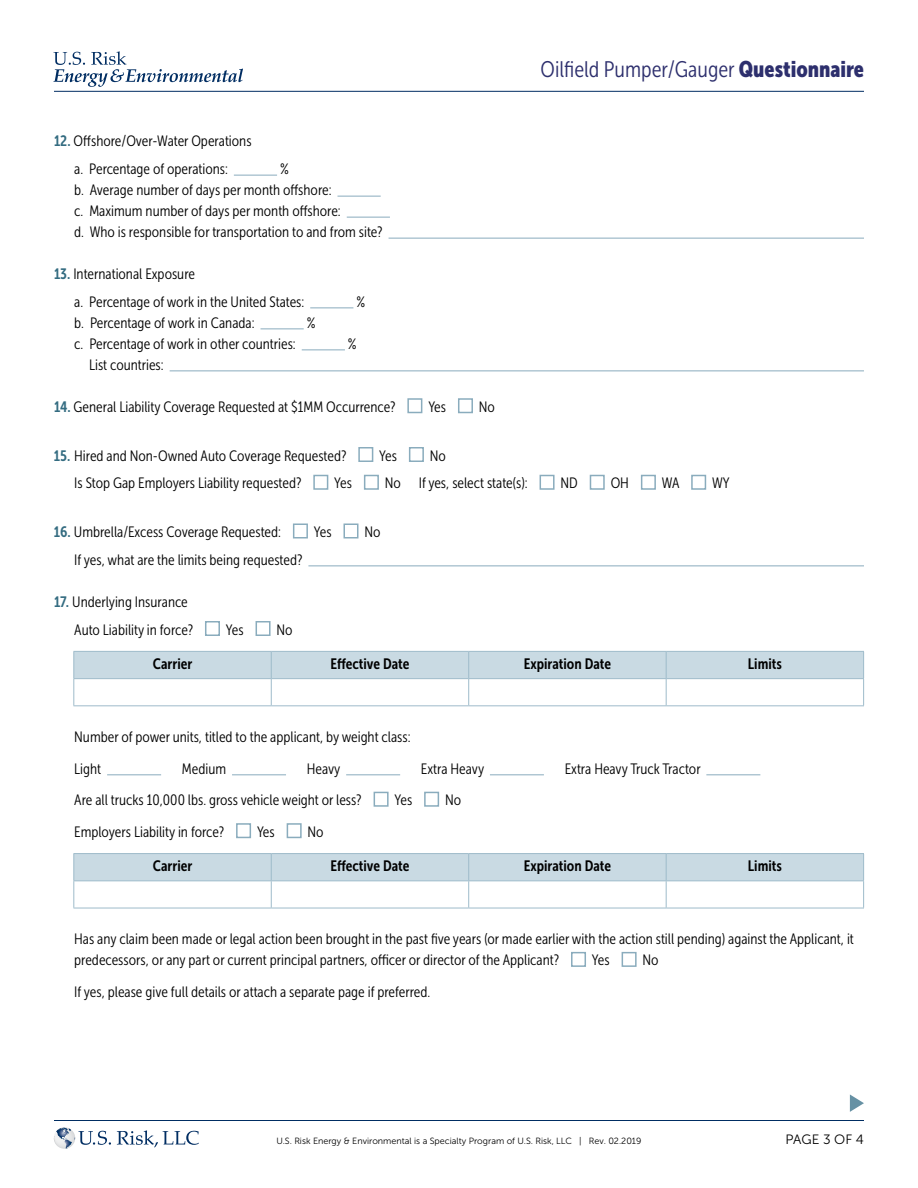
<style>
.page{position:relative;width:918px;height:1188px;background:#fff}
.page>*{position:absolute;margin:0;border:0;box-sizing:border-box;transform-origin:0 0}
.t1{font:22.5px "Museo Sans Cond 300";color:#2d2f6d}
.t2{font:15px/21px "Museo Sans Cond 300";color:#000}
.t3{font:15px "Museo Sans Cond 700";color:#000}
.t4{font:13.5px "Museo Sans 300";letter-spacing:-.005em;color:#000}
.t5{font:9px "Museo Sans 300";color:#000}
.s1{font-family:"Museo Sans Cond 700";color:#346c81}
.s2{font-family:"Museo Sans Cond 900"}
</style>
<div class="page">
<hr style="left:54px;top:1120px;width:810px;height:1px;background:#002d62">
<svg style="left:117px;top:1130px;width:82px;height:17px"></svg>
<svg style="left:54px;top:1127px;width:21px;height:22px"></svg>
<svg style="left:57px;top:1127px;width:54px;height:22px"></svg>
<hr style="left:54px;top:91px;width:810px;height:1px;background:#002d62">
<svg style="left:53px;top:51px;width:190px;height:36px"></svg>
<hr style="left:234px;top:175px;width:43px;height:1px;background:#8aacbd">
<hr style="left:337px;top:196px;width:44px;height:1px;background:#8aacbd">
<hr style="left:347px;top:217px;width:43px;height:1px;background:#8aacbd">
<hr style="left:389px;top:238px;width:475px;height:1px;background:#8aacbd">
<hr style="left:310px;top:308px;width:43px;height:1px;background:#8aacbd">
<hr style="left:261px;top:328px;width:43px;height:1px;background:#8aacbd">
<hr style="left:302px;top:350px;width:43px;height:1px;background:#8aacbd">
<hr style="left:170px;top:370px;width:694px;height:1px;background:#8aacbd">
<div style="left:407px;top:398px;width:15px;height:15px;border:2px solid #8aacbd"></div>
<div style="left:458px;top:398px;width:15px;height:15px;border:2px solid #8aacbd"></div>
<div style="left:358px;top:447px;width:15px;height:15px;border:2px solid #8aacbd"></div>
<div style="left:409px;top:447px;width:15px;height:15px;border:2px solid #8aacbd"></div>
<div style="left:313px;top:475px;width:15px;height:15px;border:2px solid #8aacbd"></div>
<div style="left:364px;top:475px;width:15px;height:15px;border:2px solid #8aacbd"></div>
<div style="left:540px;top:475px;width:15px;height:15px;border:2px solid #8aacbd"></div>
<div style="left:590px;top:475px;width:15px;height:15px;border:2px solid #8aacbd"></div>
<div style="left:641px;top:475px;width:15px;height:15px;border:2px solid #8aacbd"></div>
<div style="left:691px;top:475px;width:15px;height:15px;border:2px solid #8aacbd"></div>
<div style="left:293px;top:524px;width:15px;height:14px;border:2px solid #8aacbd"></div>
<div style="left:343px;top:524px;width:15px;height:14px;border:2px solid #8aacbd"></div>
<hr style="left:308px;top:566px;width:556px;height:1px;background:#8aacbd">
<div style="left:205px;top:621px;width:15px;height:15px;border:2px solid #8aacbd"></div>
<div style="left:256px;top:621px;width:15px;height:15px;border:2px solid #8aacbd"></div>
<hr style="left:73px;top:705px;width:198px;height:1px;background:#9ebbca">
<hr style="left:271px;top:705px;width:198px;height:1px;background:#9ebbca">
<hr style="left:469px;top:705px;width:197px;height:1px;background:#9ebbca">
<hr style="left:666px;top:705px;width:198px;height:1px;background:#9ebbca">
<svg style="left:73px;top:651px;width:791px;height:54px"></svg>
<hr style="left:107px;top:774px;width:54px;height:1px;background:#8aacbd">
<hr style="left:232px;top:774px;width:54px;height:1px;background:#8aacbd">
<hr style="left:346px;top:774px;width:54px;height:1px;background:#8aacbd">
<hr style="left:490px;top:774px;width:54px;height:1px;background:#8aacbd">
<hr style="left:706px;top:774px;width:54px;height:1px;background:#8aacbd">
<div style="left:374px;top:792px;width:15px;height:15px;border:2px solid #8aacbd"></div>
<div style="left:424px;top:792px;width:15px;height:15px;border:2px solid #8aacbd"></div>
<div style="left:236px;top:823px;width:15px;height:15px;border:2px solid #8aacbd"></div>
<div style="left:287px;top:823px;width:15px;height:15px;border:2px solid #8aacbd"></div>
<hr style="left:73px;top:853px;width:198px;height:1px;background:#9ebbca">
<hr style="left:271px;top:853px;width:198px;height:1px;background:#9ebbca">
<hr style="left:469px;top:853px;width:197px;height:1px;background:#9ebbca">
<hr style="left:666px;top:853px;width:198px;height:1px;background:#9ebbca">
<hr style="left:73px;top:908px;width:198px;height:1px;background:#9ebbca">
<hr style="left:271px;top:908px;width:198px;height:1px;background:#9ebbca">
<hr style="left:469px;top:908px;width:197px;height:1px;background:#9ebbca">
<hr style="left:666px;top:908px;width:198px;height:1px;background:#9ebbca">
<svg style="left:73px;top:854px;width:791px;height:54px"></svg>
<div style="left:571px;top:952px;width:15px;height:15px;border:2px solid #8aacbd"></div>
<div style="left:622px;top:952px;width:15px;height:15px;border:2px solid #8aacbd"></div>
<svg style="left:850px;top:1094px;width:14px;height:18px"></svg>
<p class="t2" style="left:54px;top:127px;width:199px;line-height:27.8px;text-align:center"><span class="s1">12.</span> Offshore/Over-Water Operations a. Percentage of operations:</p>
<p class="t2" style="left:74px;top:158px;width:310px;text-indent:206px">%<br>b. Average number of days per month offshore:<br>c. Maximum number of days per month offshore:<br>d. Who is responsible for transportation to and from site?</p>
<p class="t2" style="left:74px;top:260px;width:232px;line-height:27.8px;text-indent:-20px"><span class="s1">13.</span> International Exposure<br>a. Percentage of work in the United States:</p>
<p class="t2" style="left:356px;top:291px;width:10px">%</p>
<h1 class="t1" style="left:541px;top:57px;width:325px">Oilfield Pumper/Gauger <span class="s2">Questionnaire</span></h1>
<p class="t2" style="left:74px;top:312px;width:182px">b. Percentage of work in Canada:</p>
<p class="t2" style="left:307px;top:312px;width:10px">%</p>
<p class="t2" style="left:74px;top:333px;width:223px">c. Percentage of work in other countries:</p>
<p class="t2" style="left:348px;top:333px;width:10px">%</p>
<p class="t2" style="left:89px;top:354px;width:76px">List countries:</p>
<p class="t2" style="left:54px;top:396px;width:343px"><span class="s1">14.</span> General Liability Coverage Requested at $1MM Occurrence?</p>
<p class="t2" style="left:428px;top:396px;width:19px">Yes</p>
<p class="t2" style="left:479px;top:396px;width:18px">No</p>
<p class="t2" style="left:54px;top:445px;width:294px"><span class="s1">15.</span> Hired and Non-Owned Auto Coverage Requested?</p>
<p class="t2" style="left:379px;top:445px;width:19px">Yes</p>
<p class="t2" style="left:430px;top:445px;width:18px">No</p>
<p class="t2" style="left:74px;top:473px;width:229px">Is Stop Gap Employers Liability requested?</p>
<p class="t2" style="left:334px;top:473px;width:19px">Yes</p>
<p class="t2" style="left:385px;top:473px;width:144px">No If yes, select state(s):</p>
<p class="t2" style="left:560px;top:473px;width:19px">ND</p>
<p class="t2" style="left:611px;top:473px;width:20px">OH</p>
<p class="t2" style="left:662px;top:473px;width:19px">WA</p>
<p class="t2" style="left:712px;top:473px;width:19px">WY</p>
<p class="t2" style="left:54px;top:521px;width:229px"><span class="s1">16.</span> Umbrella/Excess Coverage Requested:</p>
<p class="t2" style="left:314px;top:521px;width:19px">Yes</p>
<p class="t2" style="left:364px;top:521px;width:18px">No</p>
<p class="t2" style="left:74px;top:549px;width:230px">If yes, what are the limits being requested?</p>
<p class="t2" style="left:74px;top:588px;width:120px;line-height:27.8px;text-indent:-20px"><span class="s1">17.</span> Underlying Insurance<br>Auto Liability in force?</p>
<p class="t2" style="left:226px;top:619px;width:19px">Yes</p>
<p class="t2" style="left:276px;top:619px;width:18px">No</p>
<p class="t3" style="left:153px;top:655px;width:41px">Carrier</p>
<p class="t3" style="left:331px;top:655px;width:80px">Effective Date</p>
<p class="t3" style="left:524px;top:655px;width:89px">Expiration Date</p>
<p class="t3" style="left:748px;top:655px;width:35px">Limits</p>
<p class="t2" style="left:74px;top:721px;width:338px;line-height:31.5px">Number of power units, titled to the applicant, by weight class:<br>Light</p>
<p class="t2" style="left:182px;top:758px;width:46px">Medium</p>
<p class="t2" style="left:307px;top:758px;width:35px">Heavy</p>
<p class="t2" style="left:421px;top:758px;width:65px">Extra Heavy</p>
<p class="t2" style="left:565px;top:758px;width:137px">Extra Heavy Truck Tractor</p>
<p class="t2" style="left:74px;top:790px;width:289px">Are all trucks 10,000 lbs. gross vehicle weight or less?</p>
<p class="t2" style="left:395px;top:790px;width:19px">Yes</p>
<p class="t2" style="left:445px;top:790px;width:18px">No</p>
<p class="t2" style="left:74px;top:821px;width:151px">Employers Liability in force?</p>
<p class="t2" style="left:257px;top:821px;width:19px">Yes</p>
<p class="t2" style="left:308px;top:821px;width:18px">No</p>
<p class="t3" style="left:153px;top:857px;width:41px">Carrier</p>
<p class="t3" style="left:331px;top:857px;width:80px">Effective Date</p>
<p class="t3" style="left:524px;top:857px;width:89px">Expiration Date</p>
<p class="t3" style="left:748px;top:857px;width:35px">Limits</p>
<p class="t2" style="left:74px;top:929px;width:781px">Has any claim been made or legal action been brought in the past five years (or made earlier with the action still pending) against the Applicant, it predecessors, or any part or current principal partners, officer or director of the Applicant?</p>
<p class="t2" style="left:592px;top:950px;width:19px">Yes</p>
<p class="t2" style="left:643px;top:950px;width:18px">No</p>
<p class="t2" style="left:74px;top:981px;width:358px">If yes, please give full details or attach a separate page if preferred.</p>
<p class="t5" style="left:276px;top:1136px;width:367px">U.S. Risk Energy &amp; Environmental is a Specialty Program of U.S. Risk, LLC | Rev. 02.2019</p>
<p class="t4" style="left:786px;top:1132px;width:80px">PAGE 3 OF 4</p>
</div>
